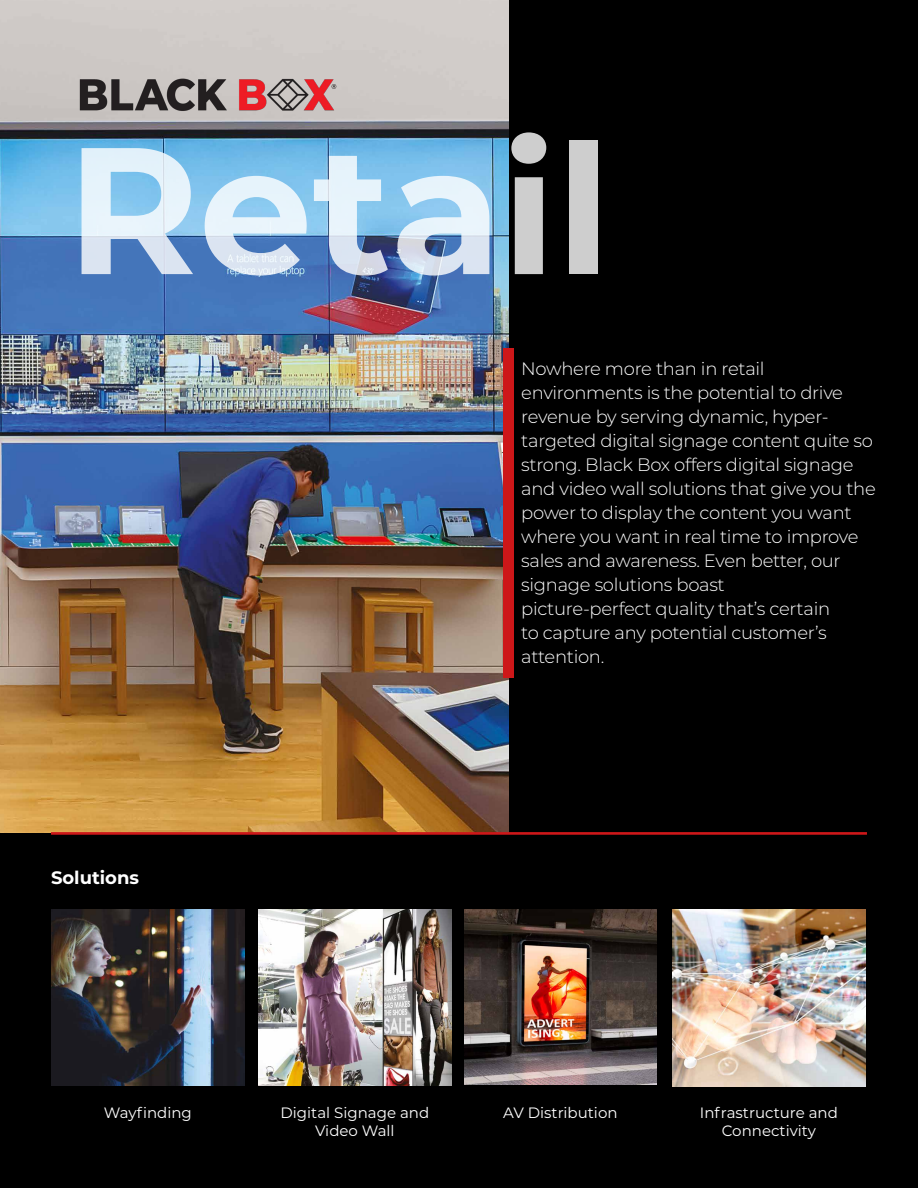
<style>
.page{position:relative;width:918px;height:1188px;background:#fff}
.page>*{position:absolute;margin:0;border:0;box-sizing:border-box;transform-origin:0 0}
.t1{font:700 180px "Montserrat";color:#fff}
.t2{font:300 18px/24px "Montserrat";letter-spacing:-.015em;color:#fff}
.t3{font:700 18px "Montserrat";color:#fff}
.t4{font:15px/18px "Montserrat";color:#fff;text-align:center}
</style>
<div class="page">
<img style="left:0;top:0;width:510px;height:834px">
<div style="left:0;top:834px;width:918px;height:354px;background:#000"></div>
<div style="left:510px;top:0;width:408px;height:834px;background:#000"></div>
<img style="left:52px;top:909px;width:192px;height:177px">
<img style="left:259px;top:909px;width:192px;height:177px">
<hr style="left:51px;top:832px;width:816px;height:3px;background:#cd1719">
<div style="left:503px;top:348px;width:11px;height:330px;background:#cd1719"></div>
<img style="left:672px;top:909px;width:194px;height:178px">
<img style="left:464px;top:909px;width:193px;height:175px">
<img style="left:70px;top:71px;width:278px;height:48px">
<h1 class="t1" style="left:67px;top:80px;width:545px">Retail</h1>
<p class="t3" style="left:51px;top:864px;width:90px">Solutions</p>
<p class="t2" style="left:521px;top:356px;width:356px">Nowhere more than in retail environments is the potential to drive revenue by serving dynamic, hyper&shy;targeted digital signage content quite so strong. Black Box offers digital signage and video wall solutions that give you the power to display the content you want where you want in real time to improve sales and awareness. Even better, our signage solutions boast<br>picture-perfect quality that’s certain<br>to capture any potential customer’s attention.</p>
<p class="t4" style="left:104px;top:1103px;width:90px">Wayfinding</p>
<p class="t4" style="left:503px;top:1103px;width:116px">AV Distribution</p>
<p class="t4" style="left:700px;top:1103px;width:139px">Infrastructure and<br>Connectivity</p>
<p class="t4" style="left:281px;top:1103px;width:150px">Digital Signage and<br>Video Wall</p>
</div>
